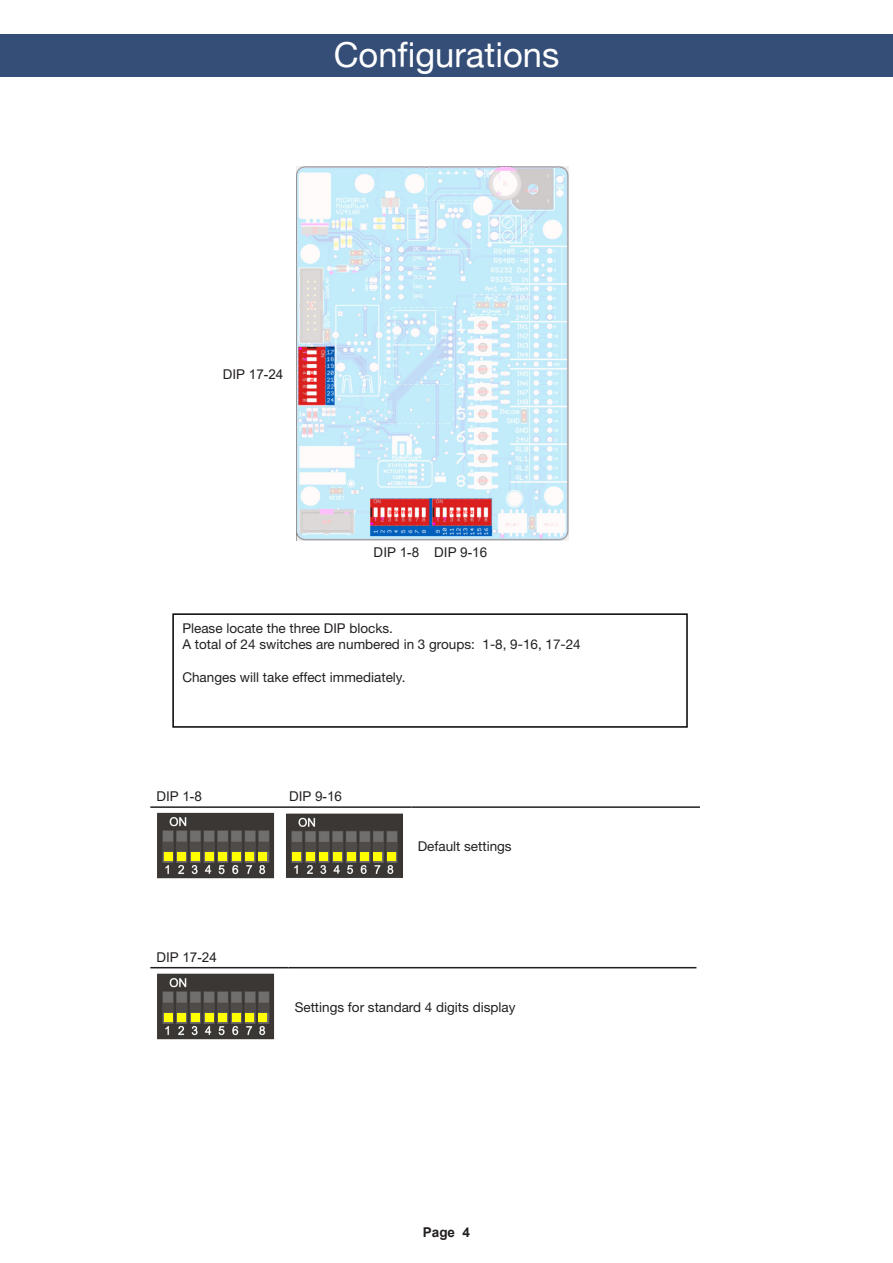
<style>
.page{position:relative;width:893px;height:1263px;background:#fff}
.page>*{position:absolute;margin:0;border:0;box-sizing:border-box;transform-origin:0 0}
.t1{font:34.5px "Helvetica Neue";color:#fff}
.t2{font:13.5px/16.2px "Helvetica Neue LT Std";color:#231f20}
.t3{font:13.5px "Arial";color:#231f20}
.t4{font:700 13.5px "Arial";color:#231f20}
</style>
<div class="page">
<div style="left:172px;top:613px;width:516px;height:115px;border:2px solid #000"></div>
<hr style="left:150px;top:806px;width:262px;height:2px;background:#231f20">
<hr style="left:412px;top:806px;width:288px;height:2px;background:#231f20">
<img style="left:157px;top:813px;width:245px;height:66px">
<hr style="left:150px;top:967px;width:139px;height:1px;background:#231f20">
<hr style="left:289px;top:967px;width:407px;height:1px;background:#231f20">
<img style="left:157px;top:813px;width:121px;height:65px">
<img style="left:157px;top:973px;width:118px;height:66px">
<div style="left:319px;top:852px;width:9px;height:9px;background:#ff0"></div>
<div style="left:360px;top:852px;width:9px;height:9px;background:#ff0"></div>
<div style="left:387px;top:852px;width:8px;height:9px;background:#ff0"></div>
<div style="left:306px;top:852px;width:8px;height:9px;background:#ff0"></div>
<div style="left:347px;top:852px;width:8px;height:9px;background:#ff0"></div>
<div style="left:374px;top:852px;width:8px;height:9px;background:#ff0"></div>
<div style="left:292px;top:852px;width:9px;height:9px;background:#ff0"></div>
<div style="left:333px;top:852px;width:9px;height:9px;background:#ff0"></div>
<div style="left:232px;top:852px;width:8px;height:9px;background:#ff0"></div>
<div style="left:232px;top:1013px;width:8px;height:9px;background:#ff0"></div>
<div style="left:191px;top:852px;width:8px;height:9px;background:#ff0"></div>
<div style="left:191px;top:1013px;width:8px;height:9px;background:#ff0"></div>
<div style="left:259px;top:852px;width:8px;height:9px;background:#ff0"></div>
<div style="left:259px;top:1013px;width:8px;height:9px;background:#ff0"></div>
<div style="left:219px;top:852px;width:8px;height:9px;background:#ff0"></div>
<div style="left:219px;top:1013px;width:8px;height:9px;background:#ff0"></div>
<div style="left:178px;top:852px;width:8px;height:9px;background:#ff0"></div>
<div style="left:178px;top:1013px;width:8px;height:9px;background:#ff0"></div>
<div style="left:245px;top:852px;width:9px;height:9px;background:#ff0"></div>
<div style="left:245px;top:1013px;width:9px;height:9px;background:#ff0"></div>
<div style="left:205px;top:852px;width:8px;height:9px;background:#ff0"></div>
<div style="left:205px;top:1013px;width:8px;height:9px;background:#ff0"></div>
<div style="left:164px;top:852px;width:8px;height:9px;background:#ff0"></div>
<div style="left:164px;top:1013px;width:8px;height:9px;background:#ff0"></div>
<img style="left:296px;top:166px;width:272px;height:375px">
<div style="left:0;top:34px;width:893px;height:43px;background:#344e78"></div>
<h1 class="t1" style="left:334px;top:34px;width:227px">Configurations</h1>
<p class="t3" style="left:223px;top:364px;width:62px">DIP 17-24</p>
<p class="t3" style="left:374px;top:543px;width:115px">DIP 1-8 DIP 9-16</p>
<p class="t2" style="left:182px;top:620px;width:400px">Please locate the three DIP blocks.<br>A total of 24 switches are numbered in 3 groups: 1-8, 9-16, 17-24</p>
<p class="t2" style="left:182px;top:668px;width:225px">Changes will take effect immediately.</p>
<p class="t3" style="left:156px;top:787px;width:47px">DIP 1-8</p>
<p class="t3" style="left:289px;top:787px;width:54px">DIP 9-16</p>
<p class="t3" style="left:156px;top:948px;width:62px">DIP 17-24</p>
<p class="t2" style="left:418px;top:838px;width:96px">Default settings</p>
<p class="t2" style="left:295px;top:998px;width:222px">Settings for standard 4 digits display</p>
<p class="t4" style="left:423px;top:1223px;width:49px">Page 4</p>
</div>
